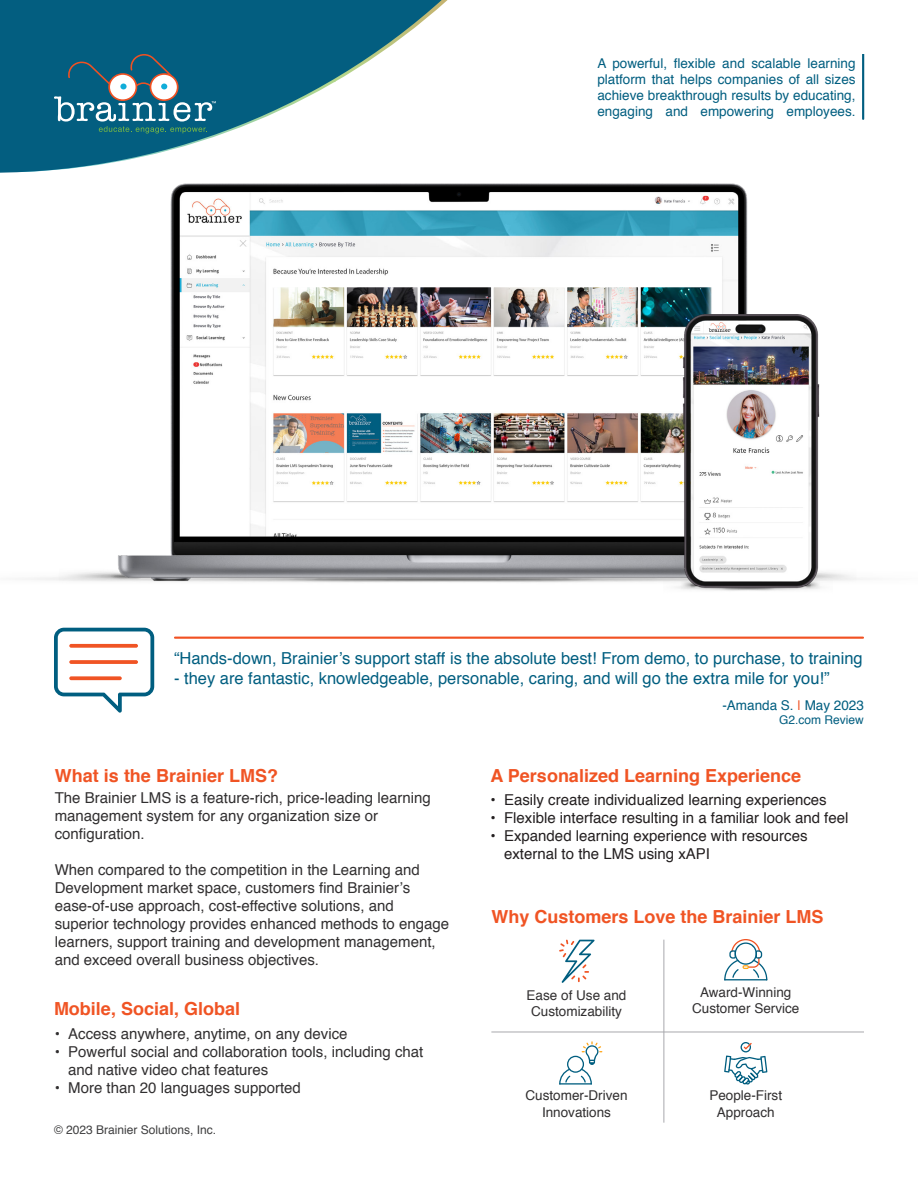
<style>
.page{position:relative;width:918px;height:1188px;background:#fff}
.page>*{position:absolute;margin:0;border:0;box-sizing:border-box;transform-origin:0 0}
.t1{font:700 18px "Helvetica";color:#f05424}
.t2{font:16.5px "Helvetica";color:#005e80}
.Body{font:15px/18px "Helvetica";color:#312f30}
.t3{font:15px/18px "Helvetica";color:#231f20}
.t4{font:13.5px/16.2px "Helvetica";color:#005e80;text-align:justify}
.Small_Caption{font:13.5px/16.2px "Helvetica";color:#312f30;text-align:center}
.t5{font:12px "Helvetica";color:#3e3e3f}
.t6{font:12px "Helvetica";color:#005e80}
.s1{color:#f05424}
</style>
<div class="page">
<svg style="left:0;top:0;width:448px;height:173px;fill:#035e80"></svg>
<svg style="left:862px;top:54px;width:2px;height:66px"></svg>
<svg style="left:54px;top:53px;width:162px;height:80px;background:#34778f"></svg>
<img style="left:31px;top:184px;width:826px;height:399px">
<hr style="left:174px;top:637px;width:690px;height:2px;background:#f15122">
<svg style="left:54px;top:628px;width:100px;height:85px"></svg>
<svg style="left:69px;top:644px;width:69px;height:4px"></svg>
<svg style="left:69px;top:660px;width:69px;height:4px"></svg>
<svg style="left:69px;top:676px;width:53px;height:4px"></svg>
<svg style="left:724px;top:939px;width:43px;height:41px"></svg>
<svg style="left:559px;top:1041px;width:43px;height:44px"></svg>
<svg style="left:559px;top:940px;width:36px;height:43px"></svg>
<svg style="left:724px;top:1042px;width:43px;height:43px"></svg>
<hr style="left:491px;top:1032px;width:373px;height:1px;background:#a8a9ad">
<hr style="left:664px;top:940px;width:1px;height:183px;background:#a8a9ad">
<img style="left:664px;top:315px;width:169px;height:276px">
<p class="t4" style="left:597px;top:55px;width:260px">A powerful, flexible and scalable learning platform that helps companies of all sizes achieve breakthrough results by educating, engaging and empowering employees.</p>
<p class="t2" style="left:174px;top:645px;width:690px">“Hands-down, Brainier’s support staff is the absolute best! From demo, to purchase, to training</p>
<p class="t2" style="left:174px;top:665px;width:657px">- they are fantastic, knowledgeable, personable, caring, and will go the extra mile for you!”</p>
<p class="t4" style="left:722px;top:697px;width:143px">‑Amanda S. <span class="s1">|</span> May 2023</p>
<p class="t6" style="left:779px;top:711px;width:86px">G2.com Review</p>
<p class="t1" style="left:55px;top:761px;width:225px">What is the Brainier LMS?</p>
<p class="t1" style="left:491px;top:761px;width:312px">A Personalized Learning Experience</p>
<p class="Body" style="left:55px;top:789px;width:377px">The Brainier LMS is a feature-rich, price-leading learning management system for any organization size or configuration.</p>
<p class="Body" style="left:55px;top:861px;width:396px">When compared to the competition in the Learning and Development market space, customers find Brainier’s ease-of-use approach, cost-effective solutions, and superior technology provides enhanced methods to engage learners, support training and development management, and exceed overall business objectives.</p>
<p class="t1" style="left:54px;top:994px;width:188px">Mobile, Social, Global</p>
<p class="Body" style="left:55px;top:1025px;width:294px">• Access anywhere, anytime, on any device</p>
<p class="Body" style="left:68px;top:1043px;width:357px;text-indent:-14px">• Powerful social and collaboration tools, including chat and native video chat features</p>
<p class="Body" style="left:55px;top:1079px;width:248px">• More than 20 languages supported</p>
<p class="t5" style="left:54px;top:1121px;width:164px">© 2023 Brainier Solutions, Inc.</p>
<p class="t3" style="left:491px;top:791px;width:338px">• Easily create individualized learning experiences</p>
<p class="t3" style="left:491px;top:809px;width:359px">• Flexible interface resulting in a familiar look and feel</p>
<p class="t3" style="left:504px;top:827px;width:305px;text-indent:-14px">• Expanded learning experience with resources external to the LMS using xAPI</p>
<p class="t1" style="left:491px;top:902px;width:334px">Why Customers Love the Brainier LMS</p>
<p class="Small_Caption" style="left:527px;top:987px;width:101px">Ease of Use and<br>Customizability</p>
<p class="Small_Caption" style="left:526px;top:1088px;width:104px">Customer-Driven</p>
<p class="Small_Caption" style="left:542px;top:1104px;width:71px">Innovations</p>
<p class="Small_Caption" style="left:700px;top:985px;width:93px">Award-Winning</p>
<p class="Small_Caption" style="left:692px;top:1001px;width:109px">Customer Service</p>
<p class="Small_Caption" style="left:709px;top:1088px;width:74px">People-First<br>Approach</p>
</div>
